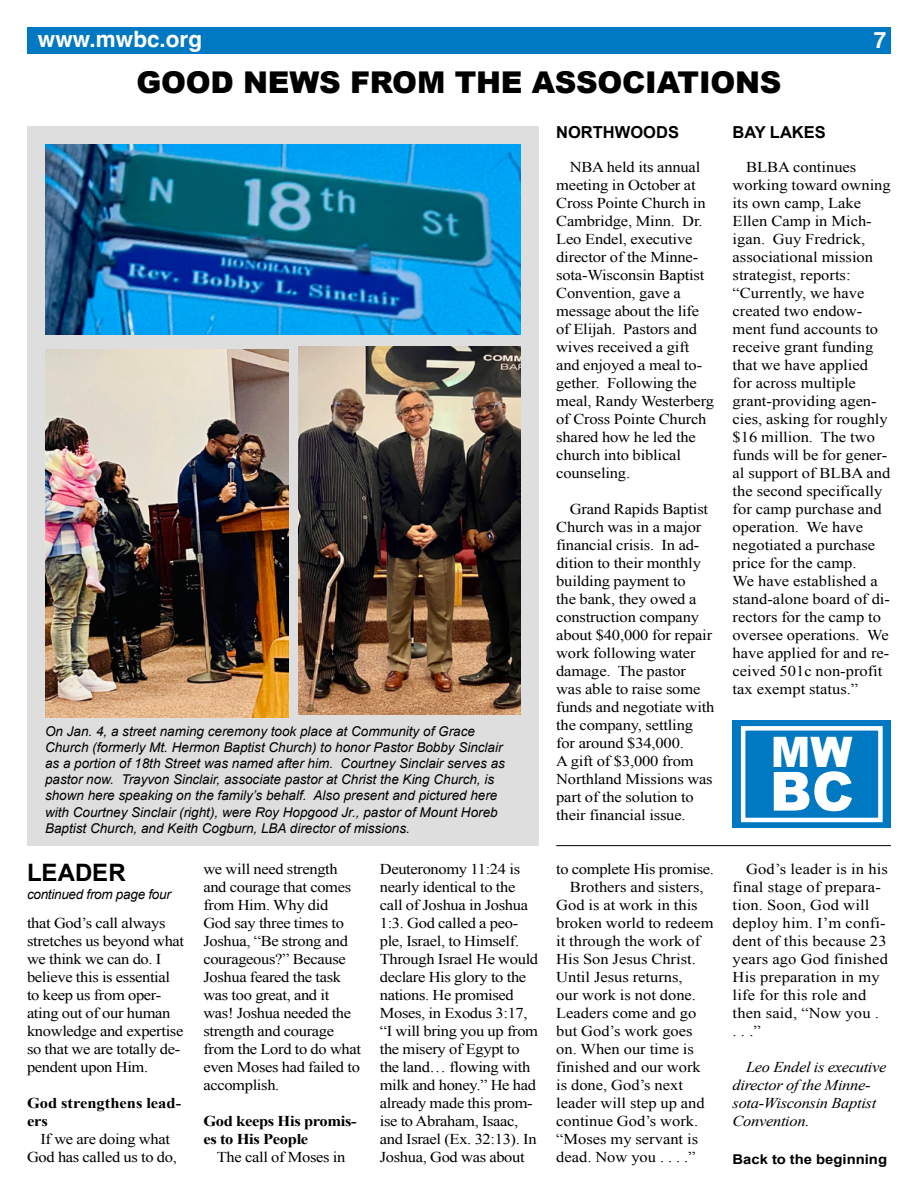
<style>
.page{position:relative;width:918px;height:1188px;background:#fff}
.page>*{position:absolute;margin:0;border:0;box-sizing:border-box;transform-origin:0 0}
.t1{font:900 54px "Arial";color:#fff}
.t2{font:900 42px "Arial";color:#fff}
.t3{font:900 30px "Arial";letter-spacing:-.01em;color:#000}
.t4{font:700 24px "Arial";color:#000}
.t5{font:700 22.5px "Helvetica";color:#fff}
.t6{font:700 16.5px "Arial";color:#000}
.t7{font:15px/18px "Times New Roman";letter-spacing:-.01em;color:#000;scale:1.1 1}
.t8{font:15px/18px "Times New Roman";letter-spacing:.01em;color:#000;scale:1.1 1}
.t9{font:italic 15px/18px "Times New Roman";letter-spacing:-.02em;color:#000;scale:1.1 1}
.t10{font:700 15px/18px "Times New Roman";letter-spacing:-.02em;color:#000;scale:1.1 1}
.t11{font:700 15px/18px "Times New Roman";color:#000;scale:1.1 1}
.t12{font:italic 13.5px/16.2px "Arial";color:#000}
.t13{font:italic 13.5px "Arial";letter-spacing:-.02em;color:#000}
.t14{font:700 13.5px "Arial";color:#000;scale:1.1 1}
</style>
<div class="page">
<div style="left:27px;top:27px;width:864px;height:27px;background:#0079c2"></div>
<div style="left:27px;top:126px;width:511px;height:720px;background:#dedede"></div>
<img style="left:45px;top:144px;width:475px;height:191px">
<img style="left:298px;top:346px;width:222px;height:368px">
<img style="left:45px;top:349px;width:244px;height:368px">
<div style="left:733px;top:720px;width:158px;height:108px;background:#0079c2"></div>
<div style="left:741px;top:726px;width:142px;height:96px;border:4px solid #fff"></div>
<hr style="left:556px;top:845px;width:335px;height:1px;background:#000">
<h3 class="t5" style="left:38px;top:25px;width:166px">www.mwbc.org</h3>
<h3 class="t5" style="left:874px;top:26px;width:14px">7</h3>
<h3 class="t3" style="left:136px;top:61px;width:646px">GOOD NEWS FROM THE ASSOCIATIONS</h3>
<p class="t6" style="left:556px;top:121px;width:124px">NORTHWOODS</p>
<p class="t7" style="left:556px;top:158px;width:145px;text-indent:13px">NBA held its annual meeting in October at<br>Cross Pointe Church in<br>Cambridge, Minn. Dr.<br>Leo Endel, executive director of the Minne&shy;sota-Wisconsin Baptist<br>Convention, gave a message about the life of Elijah. Pastors and wives received a gift and enjoyed a meal to&shy;gether. Following the meal, Randy Westerberg of Cross Pointe Church shared how he led the church into biblical counseling.</p>
<p class="t7" style="left:556px;top:500px;width:145px;text-indent:13px">Grand Rapids Baptist<br>Church was in a major financial crisis. In ad&shy;dition to their monthly building payment to<br>the bank, they owed a construction company about $40,000 for repair work following water damage. The pastor was able to raise some funds and negotiate with the company, settling for around $34,000.<br>A gift of $3,000 from<br>Northland Missions was part of the solution to their financial issue.</p>
<p class="t6" style="left:733px;top:121px;width:95px">BAY LAKES</p>
<p class="t7" style="left:733px;top:158px;width:145px;text-indent:13px">BLBA continues working toward owning its own camp, Lake<br>Ellen Camp in Mich&shy;igan. Guy Fredrick, associational mission strategist, reports: “Currently, we have created two endow&shy;ment fund accounts to receive grant funding that we have applied for across multiple grant-providing agen&shy;cies, asking for roughly $16 million. The two funds will be for gener&shy;al support of BLBA and the second specifically for camp purchase and operation. We have negotiated a purchase price for the camp.<br>We have established a stand-alone board of di&shy;rectors for the camp to oversee operations. We have applied for and re&shy;ceived 501c non-profit tax exempt status.”</p>
<p class="t12" style="left:45px;top:723px;width:461px">On Jan. 4, a street naming ceremony took place at Community of Grace Church (formerly Mt. Hermon Baptist Church) to honor Pastor Bobby Sinclair as a portion of 18th Street was named after him. Courtney Sinclair serves as pastor now. Trayvon Sinclair, associate pastor at Christ the King Church, is shown here speaking on the family’s behalf. Also present and pictured here with Courtney Sinclair (right), were Roy Hopgood Jr., pastor of Mount Horeb Baptist Church, and Keith Cogburn, LBA director of missions.</p>
<h2 class="t2" style="left:771px;top:722px;width:83px">MW</h2>
<h1 class="t1" style="left:770px;top:752px;width:86px">BC</h1>
<h3 class="t4" style="left:27px;top:857px;width:100px">LEADER</h3>
<p class="t13" style="left:27px;top:886px;width:145px">continued from page four</p>
<p class="t7" style="left:27px;top:914px;width:144px">that God’s call always stretches us beyond what we think we can do. I believe this is essential to keep us from oper&shy;ating out of our human knowledge and expertise so that we are totally de&shy;pendent upon Him.</p>
<p class="t11" style="left:27px;top:1094px;width:142px">God strengthens lead&shy;ers</p>
<p class="t7" style="left:27px;top:1130px;width:138px;text-align:center">If we are doing what<br>God has called us to do,</p>
<p class="t7" style="left:203px;top:860px;width:145px">we will need strength and courage that comes from Him. Why did<br>God say three times to<br>Joshua, “Be strong and courageous?” Because<br>Joshua feared the task was too great, and it was! Joshua needed the strength and courage from the Lord to do what even Moses had failed to accomplish.</p>
<p class="t10" style="left:203px;top:1112px;width:141px">God keeps His promis&shy;es to His People</p>
<p class="t7" style="left:217px;top:1148px;width:118px">The call of Moses in</p>
<p class="t7" style="left:380px;top:860px;width:146px">Deuteronomy 11:24 is nearly identical to the call of Joshua in Joshua<br>1:3. God called a peo&shy;ple, Israel, to Himself.<br>Through Israel He would declare His glory to the nations. He promised<br>Moses, in Exodus 3:17, “I will bring you up from the misery of Egypt to the land… flowing with milk and honey.” He had already made this prom&shy;ise to Abraham, Isaac, and Israel (Ex. 32:13). In<br>Joshua, God was about</p>
<p class="t7" style="left:556px;top:860px;width:145px">to complete His promise.</p>
<p class="t7" style="left:570px;top:878px;width:123px">Brothers and sisters,</p>
<p class="t7" style="left:556px;top:896px;width:130px">God is at work in this</p>
<p class="t7" style="left:556px;top:914px;width:145px">broken world to redeem</p>
<p class="t7" style="left:556px;top:932px;width:132px">it through the work of</p>
<p class="t7" style="left:556px;top:950px;width:128px">His Son Jesus Christ.</p>
<p class="t7" style="left:556px;top:968px;width:117px">Until Jesus returns,</p>
<p class="t7" style="left:556px;top:986px;width:129px">our work is not done.</p>
<p class="t7" style="left:556px;top:1004px;width:129px">Leaders come and go</p>
<p class="t7" style="left:556px;top:1022px;width:126px">but God’s work goes</p>
<p class="t7" style="left:556px;top:1040px;width:127px">on. When our time is</p>
<p class="t7" style="left:556px;top:1058px;width:133px">finished and our work</p>
<p class="t7" style="left:556px;top:1076px;width:117px">is done, God’s next</p>
<p class="t7" style="left:556px;top:1094px;width:137px">leader will step up and</p>
<p class="t7" style="left:556px;top:1112px;width:131px">continue God’s work.</p>
<p class="t7" style="left:556px;top:1130px;width:131px">“Moses my servant is</p>
<p class="t7" style="left:556px;top:1148px;width:128px">dead. Now you . . . .”</p>
<p class="t8" style="left:733px;top:860px;width:143px;text-indent:13px">God’s leader is in his final stage of prepara&shy;tion. Soon, God will deploy him. I’m confi&shy;dent of this because 23 years ago God finished<br>His preparation in my life for this role and then said, “Now you .<br>. . .”</p>
<p class="t9" style="left:733px;top:1058px;width:141px;text-indent:13px">Leo Endel is executive director of the Minne&shy;sota-Wisconsin Baptist<br>Convention.</p>
<p class="t14" style="left:733px;top:1150px;width:142px">Back to the beginning</p>
</div>
